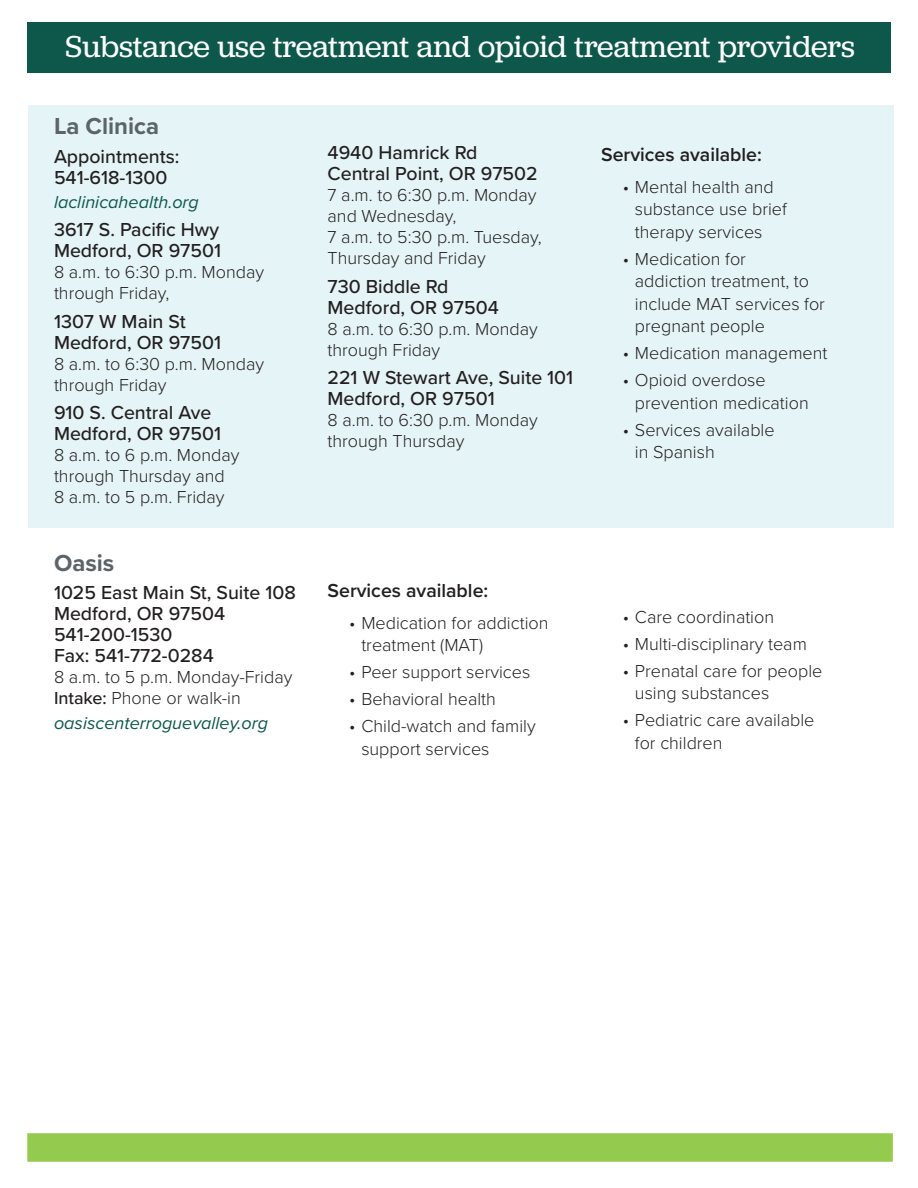
<style>
.page{position:relative;width:918px;height:1188px;background:#fff}
.page>*{position:absolute;margin:0;border:0;box-sizing:border-box;transform-origin:0 0}
.t1{font:31.5px "Jubilat";color:#fff}
.Subhead_-clinic_name{font:700 24px "Proxima Nova";color:#5c6369}
.Body{font:500 19.5px/21px "Proxima Nova";color:#231f20}
.subhead-svcs{font:600 19.5px "Proxima Nova";color:#231f20}
.Body-2{font:300 18px/22.5px "Proxima Nova";color:#231f20}
.Body-3{font:italic 18px "Proxima Nova";color:#0d584b}
.s1{font-weight:500}
</style>
<div class="page">
<div style="left:27px;top:1133px;width:866px;height:29px;background:#94ca4e;border:2px solid #94ca4e"></div>
<div style="left:27px;top:22px;width:864px;height:51px;background:#0d584b"></div>
<div style="left:28px;top:105px;width:866px;height:422px;background:#e5f4f6"></div>
<p class="t1" style="left:65px;top:26px;width:791px">Substance use treatment and opioid treatment providers</p>
<p class="Subhead_-clinic_name" style="left:54px;top:109px;width:107px">La Clinica</p>
<p class="Body" style="left:54px;top:145px;width:127px">Appointments:<br>541-618-1300</p>
<p class="Body-3" style="left:54px;top:189px;width:146px">laclinicahealth.org</p>
<p class="Body" style="left:54px;top:219px;width:169px">3617 S. Pacific Hwy<br>Medford, OR 97501</p>
<p class="Body-2" style="left:54px;top:261px;width:212px;line-height:21px">8 a.m. to 6:30 p.m. Monday through Friday,</p>
<p class="Body" style="left:54px;top:310px;width:169px">1307 W Main St<br>Medford, OR 97501</p>
<p class="Body-2" style="left:54px;top:352px;width:212px;line-height:21px">8 a.m. to 6:30 p.m. Monday through Friday</p>
<p class="Body" style="left:54px;top:402px;width:169px">910 S. Central Ave<br>Medford, OR 97501</p>
<p class="Body-2" style="left:54px;top:444px;width:187px;line-height:21px">8 a.m. to 6 p.m. Monday through Thursday and<br>8 a.m. to 5 p.m. Friday</p>
<p class="Subhead_-clinic_name" style="left:54px;top:545px;width:62px">Oasis</p>
<p class="Body" style="left:54px;top:581px;width:243px">1025 East Main St, Suite 108<br>Medford, OR 97504<br>541-200-1530<br>Fax: 541-772-0284</p>
<p class="Body-2" style="left:54px;top:665px;width:240px;line-height:21px">8 a.m. to 5 p.m. Monday-Friday<br><span class="s1">Intake:</span> Phone or walk-in</p>
<p class="Body-3" style="left:54px;top:710px;width:216px">oasiscenterroguevalley.org</p>
<p class="Body" style="left:328px;top:142px;width:212px">4940 Hamrick Rd<br>Central Point, OR 97502</p>
<p class="Body-2" style="left:328px;top:184px;width:216px;line-height:21px">7 a.m. to 6:30 p.m. Monday and Wednesday,<br>7 a.m. to 5:30 p.m. Tuesday,<br>Thursday and Friday</p>
<p class="Body" style="left:328px;top:275px;width:173px">730 Biddle Rd<br>Medford, OR 97504</p>
<p class="Body-2" style="left:328px;top:317px;width:212px;line-height:21px">8 a.m. to 6:30 p.m. Monday through Friday</p>
<p class="Body" style="left:328px;top:367px;width:247px">221 W Stewart Ave, Suite 101<br>Medford, OR 97501</p>
<p class="Body-2" style="left:328px;top:409px;width:212px;line-height:21px">8 a.m. to 6:30 p.m. Monday through Thursday</p>
<p class="subhead-svcs" style="left:601px;top:140px;width:162px">Services available:</p>
<p class="Body-2" style="left:635px;top:174px;width:153px;text-indent:-12px">• Mental health and substance use brief therapy services</p>
<p class="Body-2" style="left:635px;top:246px;width:192px;text-indent:-12px">• Medication for<br>addiction treatment, to include MAT services for pregnant people</p>
<p class="Body-2" style="left:623px;top:341px;width:206px">• Medication management</p>
<p class="Body-2" style="left:635px;top:368px;width:175px;text-indent:-12px">• Opioid overdose prevention medication</p>
<p class="Body-2" style="left:635px;top:417px;width:141px;text-indent:-12px">• Services available in Spanish</p>
<p class="subhead-svcs" style="left:328px;top:576px;width:162px">Services available:</p>
<p class="Body-2" style="left:361px;top:611px;width:189px;text-indent:-12px">• Medication for addiction treatment (MAT)</p>
<p class="Body-2" style="left:349px;top:660px;width:183px">• Peer support services</p>
<p class="Body-2" style="left:349px;top:687px;width:148px">• Behavioral health</p>
<p class="Body-2" style="left:361px;top:714px;width:176px;text-indent:-12px">• Child-watch and family support services</p>
<p class="Body-2" style="left:623px;top:604px;width:153px">• Care coordination</p>
<p class="Body-2" style="left:623px;top:631px;width:186px">• Multi-disciplinary team</p>
<p class="Body-2" style="left:635px;top:658px;width:189px;text-indent:-12px">• Prenatal care for people using substances</p>
<p class="Body-2" style="left:635px;top:708px;width:181px;text-indent:-12px">• Pediatric care available for children</p>
</div>
